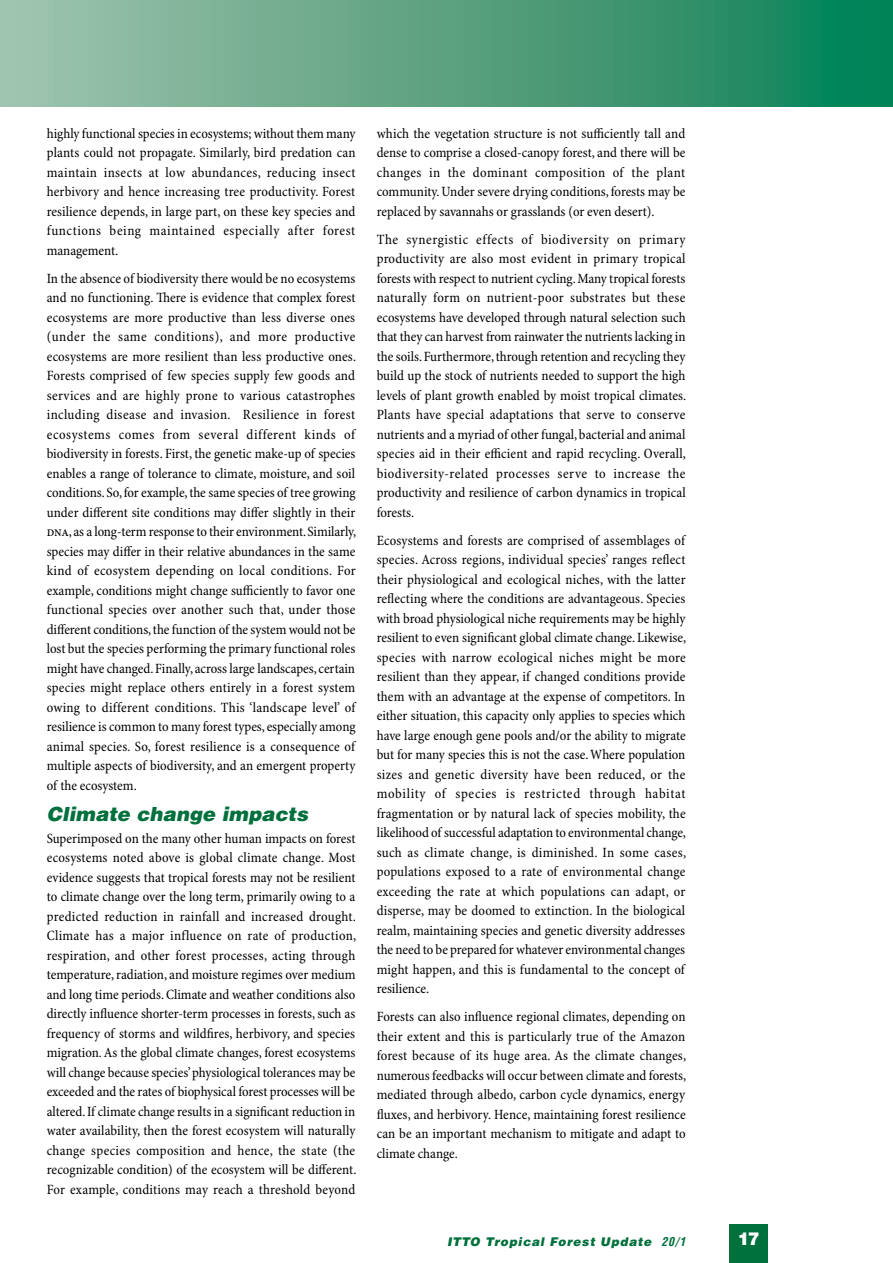
<style>
.page{position:relative;width:893px;height:1263px;background:#fff}
.page>*{position:absolute;margin:0;border:0;box-sizing:border-box;transform-origin:0 0}
.t1{font:italic 900 19.5px "Helvetica";letter-spacing:.005em;color:#00703c}
.t2{font:900 18px "Helvetica Neue";color:#fff}
.t3{font:condensed 14.25px/19.5px "Minion Pro";color:#000;text-align:justify}
.t4{font:italic 900 12px "Helvetica";letter-spacing:.065em;color:#00703c}
.s1{font-weight:700;font-stretch:condensed}
</style>
<div class="page">
<svg style="left:0;top:0;width:893px;height:106px;background:#56a181"></svg>
<div style="left:729px;top:1225px;width:39px;height:38px;background:#00703c"></div>
<p class="t3" style="left:47px;top:124px;width:310px">highly functional species in ecosystems; without them many plants could not propagate. Similarly, bird predation can maintain insects at low abundances, reducing insect herbivory and hence increasing tree productivity. Forest resilience depends, in large part, on these key species and functions being maintained especially after forest management.</p>
<p class="t3" style="left:47px;top:269px;width:311px">In the absence of biodiversity there would be no ecosystems and no functioning. There is evidence that complex forest ecosystems are more productive than less diverse ones (under the same conditions), and more productive ecosystems are more resilient than less productive ones.<br>Forests comprised of few species supply few goods and services and are highly prone to various catastrophes including disease and invasion. Resilience in forest ecosystems comes from several different kinds of biodiversity in forests. First, the genetic make-up of species enables a range of tolerance to climate, moisture, and soil conditions. So, for example, the same species of tree growing under different site conditions may differ slightly in their dna, as a long-term response to their environment. Similarly, species may differ in their relative abundances in the same kind of ecosystem depending on local conditions. For example, conditions might change sufficiently to favor one functional species over another such that, under those different conditions, the function of the system would not be lost but the species performing the primary functional roles might have changed. Finally, across large landscapes, certain species might replace others entirely in a forest system owing to different conditions. This ‘landscape level’ of resilience is common to many forest types, especially among animal species. So, forest resilience is a consequence of multiple aspects of biodiversity, and an emergent property of the ecosystem.</p>
<h1 class="t1" style="left:47px;top:801px;width:263px">Climate change impacts</h1>
<p class="t3" style="left:47px;top:829px;width:311px">Superimposed on the many other human impacts on forest ecosystems noted above is global climate change. Most evidence suggests that tropical forests may not be resilient to climate change over the long term, primarily owing to a predicted reduction in rainfall and increased drought.<br>Climate has a major influence on rate of production, respiration, and other forest processes, acting through temperature, radiation, and moisture regimes over medium and long time periods. Climate and weather conditions also directly influence shorter-term processes in forests, such as frequency of storms and wildfires, herbivory, and species migration. As the global climate changes, forest ecosystems will change because species’ physiological tolerances may be exceeded and the rates of biophysical forest processes will be altered. If climate change results in a significant reduction in water availability, then the forest ecosystem will naturally change species composition and hence, the state (the recognizable condition) of the ecosystem will be different.<br>For example, conditions may reach a threshold beyond</p>
<p class="t3" style="left:377px;top:124px;width:310px">which the vegetation structure is not sufficiently tall and dense to comprise a closed-canopy forest, and there will be changes in the dominant composition of the plant community. Under severe drying conditions, forests may be replaced by savannahs or grasslands (or even desert).</p>
<p class="t3" style="left:377px;top:230px;width:311px">The synergistic effects of biodiversity on primary productivity are also most evident in primary tropical forests with respect to nutrient cycling. Many tropical forests naturally form on nutrient-poor substrates but these ecosystems have developed through natural selection such that they can harvest from rainwater the nutrients lacking in the soils. Furthermore, through retention and recycling they build up the stock of nutrients needed to support the high levels of plant growth enabled by moist tropical climates.<br>Plants have special adaptations that serve to conserve nutrients and a myriad of other fungal, bacterial and animal species aid in their efficient and rapid recycling. Overall, biodiversity-related processes serve to increase the productivity and resilience of carbon dynamics in tropical forests.</p>
<p class="t3" style="left:377px;top:531px;width:311px">Ecosystems and forests are comprised of assemblages of species. Across regions, individual species’ ranges reflect their physiological and ecological niches, with the latter reflecting where the conditions are advantageous. Species with broad physiological niche requirements may be highly resilient to even significant global climate change. Likewise, species with narrow ecological niches might be more resilient than they appear, if changed conditions provide them with an advantage at the expense of competitors. In either situation, this capacity only applies to species which have large enough gene pools and/or the ability to migrate but for many species this is not the case. Where population sizes and genetic diversity have been reduced, or the mobility of species is restricted through habitat fragmentation or by natural lack of species mobility, the likelihood of successful adaptation to environmental change, such as climate change, is diminished. In some cases, populations exposed to a rate of environmental change exceeding the rate at which populations can adapt, or disperse, may be doomed to extinction. In the biological realm, maintaining species and genetic diversity addresses the need to be prepared for whatever environmental changes might happen, and this is fundamental to the concept of resilience.</p>
<p class="t3" style="left:377px;top:1007px;width:311px">Forests can also influence regional climates, depending on their extent and this is particularly true of the Amazon forest because of its huge area. As the climate changes, numerous feedbacks will occur between climate and forests, mediated through albedo, carbon cycle dynamics, energy fluxes, and herbivory. Hence, maintaining forest resilience can be an important mechanism to mitigate and adapt to climate change.</p>
<p class="t4" style="left:447px;top:1233px;width:240px">ITTO Tropical Forest Update <span class="s1">20/1</span></p>
<p class="t2" style="left:737px;top:1228px;width:24px">17</p>
</div>
